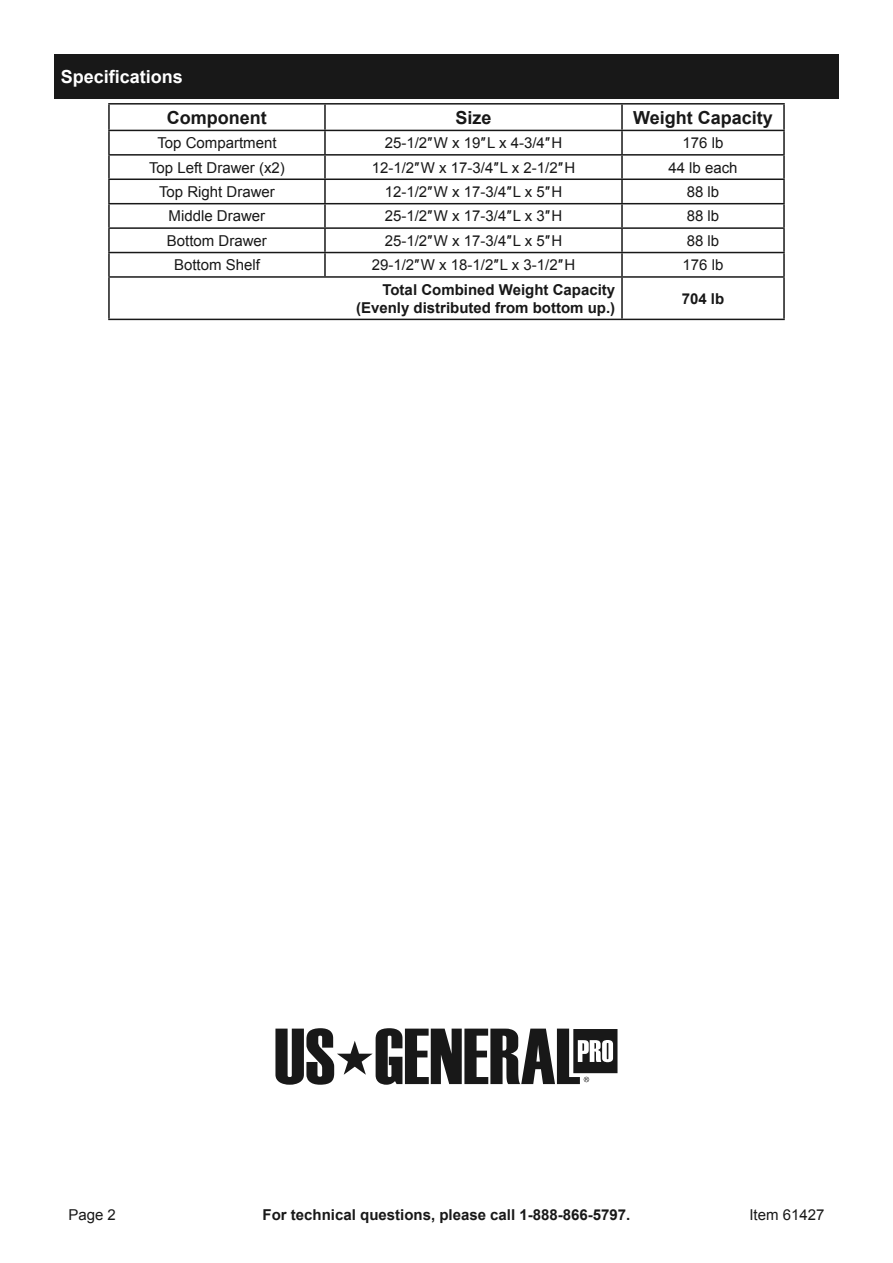
<style>
.page{position:relative;width:893px;height:1263px;background:#fff}
.page>*{position:absolute;margin:0;border:0;box-sizing:border-box;transform-origin:0 0}
.Table_Heading{font:700 18px "Arial";color:#181818}
.Section_Headers_0931{font:700 18px "Arial";color:#fff}
.Table_Text{font:15px "Arial";color:#181818}
.Table_Text-2{font:700 15px "Arial";color:#181818}
</style>
<div class="page">
<div style="left:54px;top:54px;width:785px;height:45px;background:#181818"></div>
<hr style="left:108px;top:103px;width:217px;height:2px;background:#181818">
<hr style="left:108px;top:105px;width:2px;height:25px;background:#181818">
<hr style="left:325px;top:103px;width:297px;height:2px;background:#181818">
<hr style="left:324px;top:105px;width:2px;height:25px;background:#181818">
<hr style="left:622px;top:103px;width:163px;height:2px;background:#181818">
<hr style="left:621px;top:105px;width:2px;height:25px;background:#181818">
<hr style="left:783px;top:105px;width:2px;height:25px;background:#181818">
<hr style="left:108px;top:130px;width:217px;height:1px;background:#181818">
<hr style="left:108px;top:131px;width:2px;height:23px;background:#181818">
<hr style="left:325px;top:130px;width:297px;height:1px;background:#181818">
<hr style="left:324px;top:131px;width:2px;height:23px;background:#181818">
<hr style="left:622px;top:130px;width:163px;height:1px;background:#181818">
<hr style="left:621px;top:131px;width:2px;height:23px;background:#181818">
<hr style="left:783px;top:131px;width:2px;height:23px;background:#181818">
<hr style="left:108px;top:154px;width:217px;height:2px;background:#181818">
<hr style="left:108px;top:156px;width:2px;height:22px;background:#181818">
<hr style="left:325px;top:154px;width:297px;height:2px;background:#181818">
<hr style="left:324px;top:156px;width:2px;height:22px;background:#181818">
<hr style="left:622px;top:154px;width:163px;height:2px;background:#181818">
<hr style="left:621px;top:156px;width:2px;height:22px;background:#181818">
<hr style="left:783px;top:156px;width:2px;height:22px;background:#181818">
<hr style="left:108px;top:178px;width:217px;height:2px;background:#181818">
<hr style="left:108px;top:180px;width:2px;height:23px;background:#181818">
<hr style="left:325px;top:178px;width:297px;height:2px;background:#181818">
<hr style="left:324px;top:180px;width:2px;height:23px;background:#181818">
<hr style="left:622px;top:178px;width:163px;height:2px;background:#181818">
<hr style="left:621px;top:180px;width:2px;height:23px;background:#181818">
<hr style="left:783px;top:180px;width:2px;height:23px;background:#181818">
<hr style="left:108px;top:203px;width:217px;height:1px;background:#181818">
<hr style="left:108px;top:204px;width:2px;height:23px;background:#181818">
<hr style="left:325px;top:203px;width:297px;height:1px;background:#181818">
<hr style="left:324px;top:204px;width:2px;height:23px;background:#181818">
<hr style="left:622px;top:203px;width:163px;height:1px;background:#181818">
<hr style="left:621px;top:204px;width:2px;height:23px;background:#181818">
<hr style="left:783px;top:204px;width:2px;height:23px;background:#181818">
<hr style="left:108px;top:227px;width:217px;height:2px;background:#181818">
<hr style="left:108px;top:229px;width:2px;height:23px;background:#181818">
<hr style="left:325px;top:227px;width:297px;height:2px;background:#181818">
<hr style="left:324px;top:229px;width:2px;height:23px;background:#181818">
<hr style="left:622px;top:227px;width:163px;height:2px;background:#181818">
<hr style="left:621px;top:229px;width:2px;height:23px;background:#181818">
<hr style="left:783px;top:229px;width:2px;height:23px;background:#181818">
<hr style="left:108px;top:252px;width:217px;height:1px;background:#181818">
<hr style="left:108px;top:253px;width:2px;height:23px;background:#181818">
<hr style="left:325px;top:252px;width:297px;height:1px;background:#181818">
<hr style="left:324px;top:253px;width:2px;height:23px;background:#181818">
<hr style="left:622px;top:252px;width:163px;height:1px;background:#181818">
<hr style="left:621px;top:253px;width:2px;height:23px;background:#181818">
<hr style="left:783px;top:253px;width:2px;height:23px;background:#181818">
<hr style="left:108px;top:276px;width:217px;height:2px;background:#181818">
<hr style="left:108px;top:278px;width:2px;height:41px;background:#181818">
<hr style="left:325px;top:276px;width:297px;height:2px;background:#181818">
<hr style="left:622px;top:276px;width:163px;height:2px;background:#181818">
<hr style="left:621px;top:278px;width:2px;height:41px;background:#181818">
<hr style="left:783px;top:278px;width:2px;height:41px;background:#181818">
<hr style="left:108px;top:319px;width:217px;height:1px;background:#181818">
<hr style="left:325px;top:319px;width:297px;height:1px;background:#181818">
<hr style="left:622px;top:319px;width:163px;height:1px;background:#181818">
<svg style="left:275px;top:1028px;width:342px;height:57px"></svg>
<p class="Section_Headers_0931" style="left:61px;top:64px;width:124px">Specifications</p>
<p class="Table_Heading" style="left:167px;top:105px;width:101px">Component</p>
<p class="Table_Heading" style="left:455px;top:105px;width:38px">Size</p>
<p class="Table_Heading" style="left:633px;top:105px;width:141px">Weight Capacity</p>
<p class="Table_Text" style="left:157px;top:133px;width:121px">Top Compartment</p>
<p class="Table_Text" style="left:385px;top:133px;width:179px">25-1/2″ W x 19″ L x 4-3/4″ H</p>
<p class="Table_Text" style="left:683px;top:133px;width:42px">176 lb</p>
<p class="Table_Text" style="left:149px;top:157px;width:137px">Top Left Drawer (x2)</p>
<p class="Table_Text" style="left:372px;top:157px;width:205px">12-1/2″ W x 17-3/4″ L x 2-1/2″ H</p>
<p class="Table_Text" style="left:668px;top:157px;width:71px">44 lb each</p>
<p class="Table_Text" style="left:159px;top:182px;width:117px">Top Right Drawer</p>
<p class="Table_Text" style="left:385px;top:182px;width:179px">12-1/2″ W x 17-3/4″ L x 5″ H</p>
<p class="Table_Text" style="left:687px;top:182px;width:34px">88 lb</p>
<p class="Table_Text" style="left:169px;top:206px;width:98px">Middle Drawer</p>
<p class="Table_Text" style="left:385px;top:206px;width:179px">25-1/2″ W x 17-3/4″ L x 3″ H</p>
<p class="Table_Text" style="left:687px;top:206px;width:34px">88 lb</p>
<p class="Table_Text" style="left:167px;top:231px;width:102px">Bottom Drawer</p>
<p class="Table_Text" style="left:385px;top:231px;width:179px">25-1/2″ W x 17-3/4″ L x 5″ H</p>
<p class="Table_Text" style="left:687px;top:231px;width:34px">88 lb</p>
<p class="Table_Text" style="left:174px;top:255px;width:87px">Bottom Shelf</p>
<p class="Table_Text" style="left:372px;top:255px;width:205px">29-1/2″ W x 18-1/2″ L x 3-1/2″ H</p>
<p class="Table_Text" style="left:683px;top:255px;width:42px">176 lb</p>
<p class="Table_Text-2" style="left:382px;top:279px;width:234px">Total Combined Weight Capacity</p>
<p class="Table_Text-2" style="left:356px;top:297px;width:261px">(Evenly distributed from bottom up.)</p>
<p class="Table_Text-2" style="left:682px;top:288px;width:44px">704 lb</p>
<p class="Table_Text" style="left:68px;top:1205px;width:49px">Page 2</p>
<p class="Table_Text-2" style="left:263px;top:1205px;width:369px">For technical questions, please call 1-888-866-5797.</p>
<p class="Table_Text" style="left:749px;top:1205px;width:77px">Item 61427</p>
</div>
